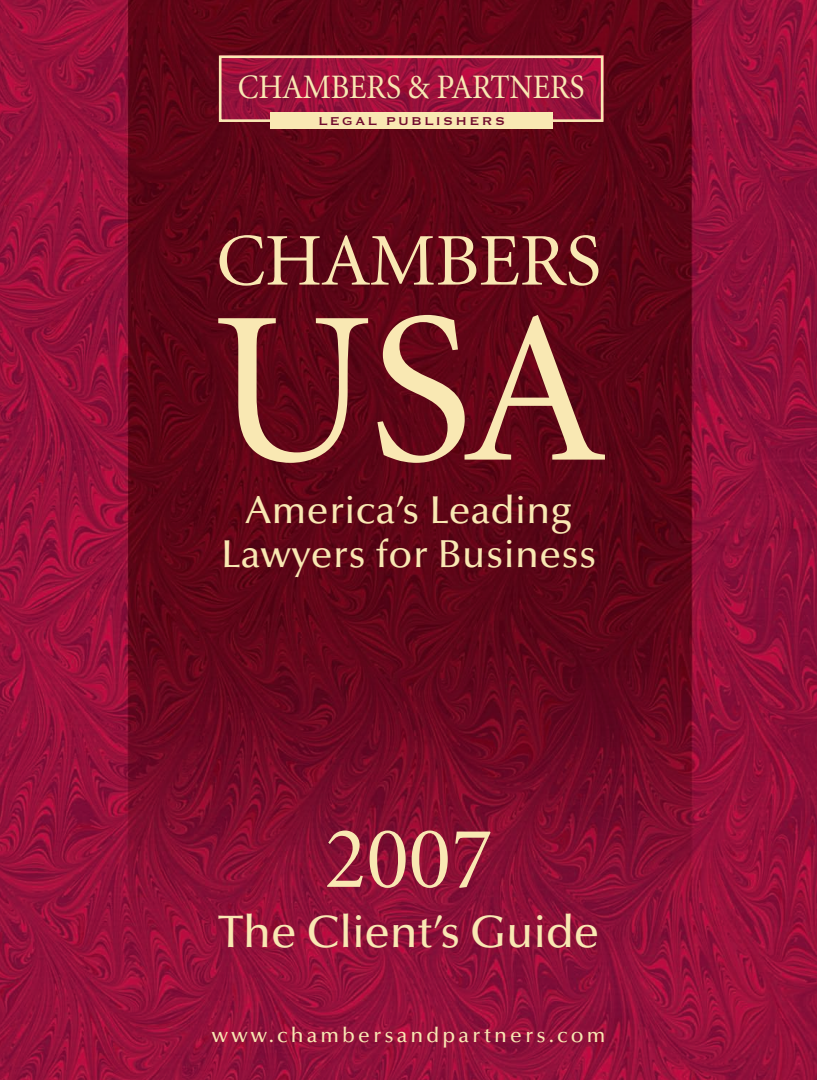
<style>
.page{position:relative;width:817px;height:1080px;background:#fff}
.page>*{position:absolute;margin:0;border:0;box-sizing:border-box;transform-origin:0 0}
.t1{font:217.5px "Minion";color:#f9e8b3}
.t2{font:88.5px "Minion";color:#f9e8b3}
.t3{font:74.4px "Minion";letter-spacing:-.005em;color:#f9e8b3}
.t4{font:500 45.75px "Optima";letter-spacing:-.005em;color:#f9e8b3}
.t5{font:500 39px/43.5px "Optima";letter-spacing:.01em;color:#f9e8b3;text-align:center}
.t6{font:34.35px "Minion";letter-spacing:-.005em;color:#f9e8b3;scale:.92 1}
.t7{font:500 21px "Optima";letter-spacing:.15em;color:#f9e8b3}
.t8{font:15px "Copperplate Thirty One BC";letter-spacing:.16em;color:#710c2e}
</style>
<div class="page">
<img style="left:0;top:0;width:816px;height:1080px">
<img style="left:223px;top:59px;width:376px;height:59px">
<div style="left:219px;top:55px;width:384px;height:67px;border:3px solid #f9e8b3"></div>
<div style="left:270px;top:112px;width:283px;height:17px;background:#f9e8b3"></div>
<p class="t6" style="left:238px;top:74px;width:378px">CHAMBERS &amp; PARTNERS</p>
<p class="t8" style="left:318px;top:111px;width:188px">LEGAL PUBLISHERS</p>
<h3 class="t3" style="left:216px;top:232px;width:386px">CHAMBERS</h3>
<h1 class="t1" style="left:212px;top:305px;width:394px">USA</h1>
<p class="t5" style="left:221px;top:492px;width:377px">America’s Leading<br>Lawyers for Business</p>
<h2 class="t2" style="left:324px;top:824px;width:170px">2007</h2>
<p class="t4" style="left:218px;top:914px;width:383px">The Client’s Guide</p>
<p class="t7" style="left:212px;top:1026px;width:395px">www.chambersandpartners.com</p>
</div>
